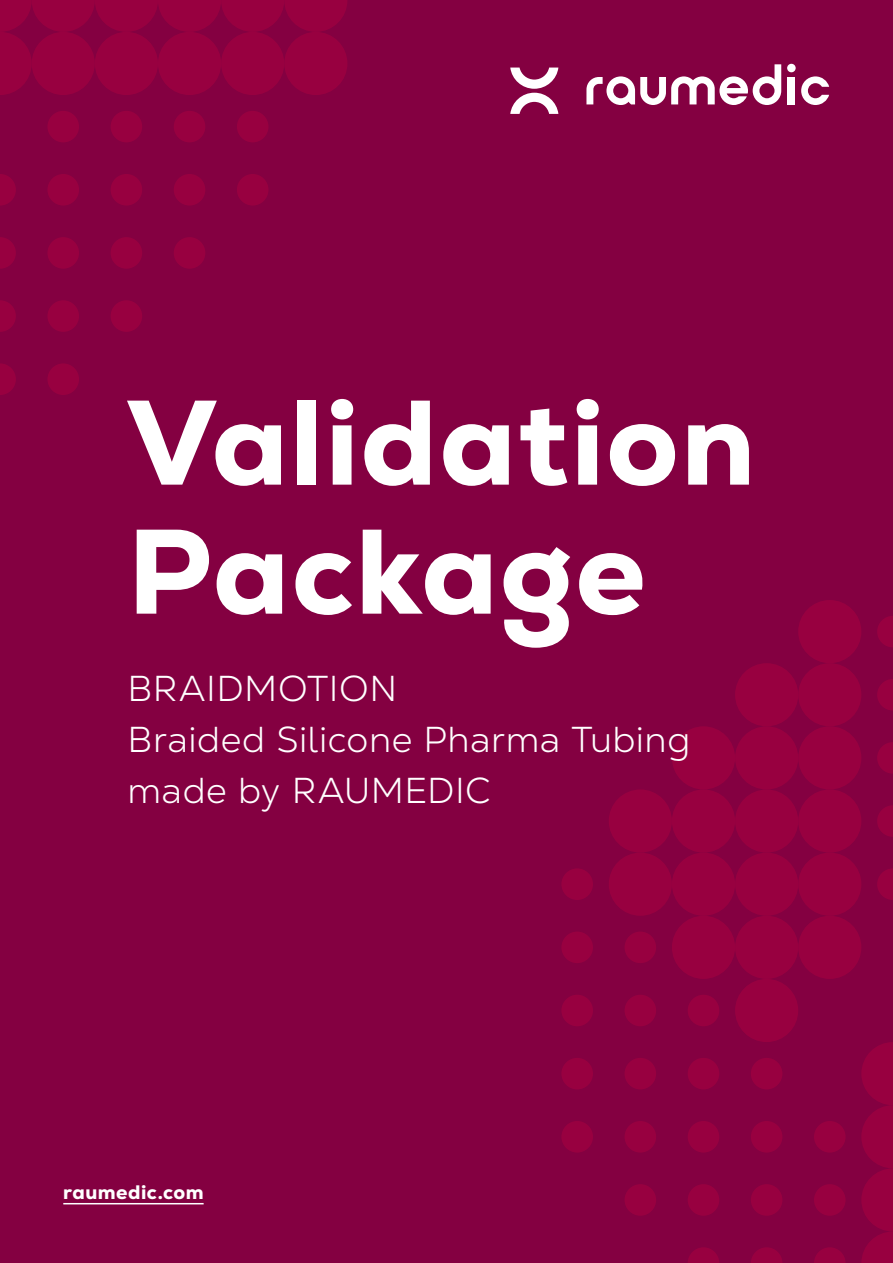
<style>
.page{position:relative;width:893px;height:1263px;background:#840041}
.page>*{position:absolute;margin:0;border:0;box-sizing:border-box;transform-origin:0 0}
.t1{font:800 120px/129px "Nexa";letter-spacing:.015em;color:#fff}
.t2{font:300 36px/51px "Nexa Text";letter-spacing:.015em;color:#fff}
.t3{font:800 19.5px "Nexa";letter-spacing:.025em;color:#fff}
</style>
<div class="page">
<div style="left:798px;top:600px;width:63px;height:63px;background:#980040;border-radius:50%"></div>
<div style="left:735px;top:663px;width:63px;height:63px;background:#980040;border-radius:50%"></div>
<div style="left:798px;top:663px;width:63px;height:63px;background:#980040;border-radius:50%"></div>
<div style="left:735px;top:726px;width:63px;height:63px;background:#980040;border-radius:50%"></div>
<div style="left:672px;top:726px;width:63px;height:63px;background:#980040;border-radius:50%"></div>
<div style="left:798px;top:726px;width:63px;height:63px;background:#980040;border-radius:50%"></div>
<div style="left:735px;top:789px;width:63px;height:64px;background:#980040;border-radius:50%"></div>
<div style="left:672px;top:789px;width:63px;height:64px;background:#980040;border-radius:50%"></div>
<div style="left:609px;top:789px;width:63px;height:64px;background:#980040;border-radius:50%"></div>
<div style="left:798px;top:789px;width:63px;height:64px;background:#980040;border-radius:50%"></div>
<svg style="left:861px;top:1042px;width:32px;height:221px"></svg>
<div style="left:735px;top:853px;width:63px;height:63px;background:#980040;border-radius:50%"></div>
<div style="left:672px;top:853px;width:63px;height:63px;background:#980040;border-radius:50%"></div>
<div style="left:609px;top:853px;width:63px;height:63px;background:#980040;border-radius:50%"></div>
<div style="left:798px;top:853px;width:63px;height:63px;background:#980040;border-radius:50%"></div>
<div style="left:735px;top:916px;width:63px;height:63px;background:#980040;border-radius:50%"></div>
<div style="left:672px;top:916px;width:63px;height:63px;background:#980040;border-radius:50%"></div>
<div style="left:735px;top:979px;width:63px;height:63px;background:#980040;border-radius:50%"></div>
<div style="left:798px;top:916px;width:63px;height:63px;background:#980040;border-radius:50%"></div>
<svg style="left:877px;top:616px;width:16px;height:31px"></svg>
<svg style="left:877px;top:679px;width:16px;height:31px"></svg>
<svg style="left:877px;top:742px;width:16px;height:32px"></svg>
<svg style="left:877px;top:805px;width:16px;height:32px"></svg>
<div style="left:561px;top:868px;width:32px;height:32px;background:#980040;border-radius:50%"></div>
<div style="left:625px;top:931px;width:31px;height:32px;background:#980040;border-radius:50%"></div>
<div style="left:688px;top:995px;width:31px;height:31px;background:#980040;border-radius:50%"></div>
<div style="left:751px;top:1058px;width:31px;height:31px;background:#980040;border-radius:50%"></div>
<div style="left:561px;top:931px;width:32px;height:32px;background:#980040;border-radius:50%"></div>
<div style="left:625px;top:995px;width:31px;height:31px;background:#980040;border-radius:50%"></div>
<div style="left:688px;top:1058px;width:31px;height:31px;background:#980040;border-radius:50%"></div>
<div style="left:751px;top:1121px;width:31px;height:31px;background:#980040;border-radius:50%"></div>
<div style="left:814px;top:1121px;width:32px;height:31px;background:#980040;border-radius:50%"></div>
<div style="left:561px;top:995px;width:32px;height:31px;background:#980040;border-radius:50%"></div>
<div style="left:625px;top:1058px;width:31px;height:31px;background:#980040;border-radius:50%"></div>
<div style="left:688px;top:1121px;width:31px;height:31px;background:#980040;border-radius:50%"></div>
<div style="left:751px;top:1184px;width:31px;height:32px;background:#980040;border-radius:50%"></div>
<div style="left:814px;top:1184px;width:32px;height:32px;background:#980040;border-radius:50%"></div>
<div style="left:561px;top:1058px;width:32px;height:31px;background:#980040;border-radius:50%"></div>
<div style="left:625px;top:1121px;width:31px;height:31px;background:#980040;border-radius:50%"></div>
<div style="left:688px;top:1184px;width:31px;height:32px;background:#980040;border-radius:50%"></div>
<svg style="left:751px;top:1247px;width:31px;height:16px"></svg>
<svg style="left:814px;top:1247px;width:32px;height:16px"></svg>
<div style="left:561px;top:1121px;width:32px;height:31px;background:#980040;border-radius:50%"></div>
<div style="left:625px;top:1184px;width:31px;height:32px;background:#980040;border-radius:50%"></div>
<svg style="left:688px;top:1247px;width:31px;height:16px"></svg>
<svg style="left:877px;top:868px;width:16px;height:32px"></svg>
<svg style="left:0;top:0;width:347px;height:95px"></svg>
<svg style="left:0;top:174px;width:16px;height:32px"></svg>
<svg style="left:0;top:237px;width:16px;height:32px"></svg>
<div style="left:47px;top:174px;width:32px;height:32px;background:#980040;border-radius:50%"></div>
<div style="left:47px;top:111px;width:32px;height:31px;background:#980040;border-radius:50%"></div>
<svg style="left:0;top:300px;width:16px;height:32px"></svg>
<div style="left:47px;top:237px;width:32px;height:32px;background:#980040;border-radius:50%"></div>
<div style="left:111px;top:174px;width:31px;height:32px;background:#980040;border-radius:50%"></div>
<div style="left:111px;top:111px;width:31px;height:31px;background:#980040;border-radius:50%"></div>
<svg style="left:0;top:363px;width:16px;height:32px"></svg>
<div style="left:47px;top:300px;width:32px;height:32px;background:#980040;border-radius:50%"></div>
<div style="left:111px;top:237px;width:31px;height:32px;background:#980040;border-radius:50%"></div>
<div style="left:174px;top:174px;width:31px;height:32px;background:#980040;border-radius:50%"></div>
<div style="left:174px;top:111px;width:31px;height:31px;background:#980040;border-radius:50%"></div>
<div style="left:47px;top:363px;width:32px;height:32px;background:#980040;border-radius:50%"></div>
<div style="left:111px;top:300px;width:31px;height:32px;background:#980040;border-radius:50%"></div>
<div style="left:174px;top:237px;width:31px;height:32px;background:#980040;border-radius:50%"></div>
<div style="left:237px;top:174px;width:31px;height:32px;background:#980040;border-radius:50%"></div>
<div style="left:237px;top:111px;width:31px;height:31px;background:#980040;border-radius:50%"></div>
<div style="left:788px;top:77px;width:7px;height:27px;background:#fff"></div>
<div style="left:787px;top:64px;width:9px;height:8px;background:#fff;border-radius:50%"></div>
<svg style="left:801px;top:76px;width:28px;height:29px"></svg>
<svg style="left:586px;top:64px;width:195px;height:41px"></svg>
<svg style="left:510px;top:68px;width:48px;height:46px"></svg>
<hr style="left:63px;top:1203px;width:141px;height:1px;background:#fff">
<h1 class="t1" style="left:128px;top:378px;width:629px">Validation<br>Package</h1>
<p class="t2" style="left:128px;top:662px;width:564px">BRAIDMOTION<br>Braided Silicone Pharma Tubing made by RAUMEDIC</p>
<p class="t3" style="left:63px;top:1180px;width:142px">raumedic.com</p>
</div>
